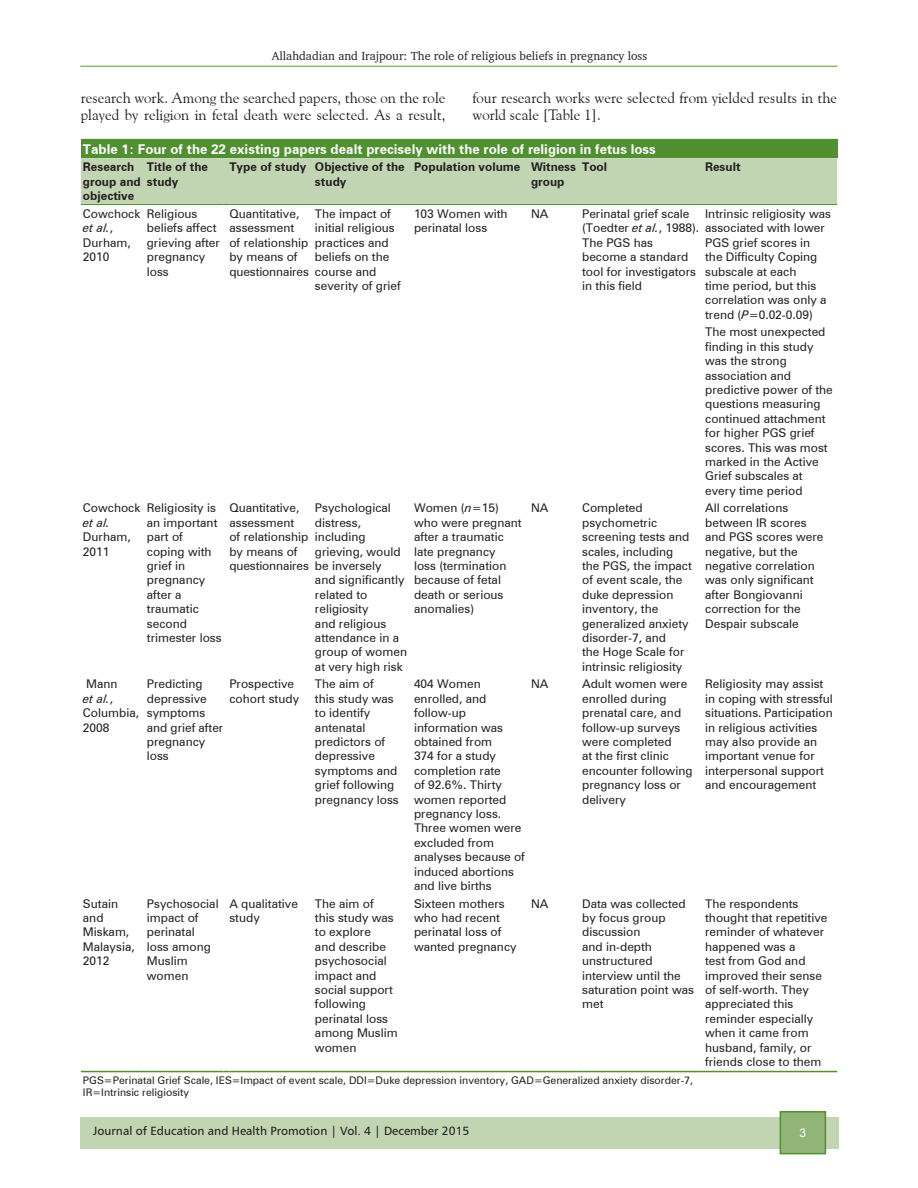
<style>
.page{position:relative;width:918px;height:1188px;background:#fff}
.page>*{position:absolute;margin:0;border:0;box-sizing:border-box;transform-origin:0 0}
.TX{font:15px/17.2px "Goudy Old Style BT";color:#231f20}
.TT{font:700 13.5px "Zurich BT";color:#fff}
.TB{font:12px/14.4px "Zurich BT";color:#231f20}
.TBL{font:12px/14.4px "Zurich BT";color:#231f20}
.TCH{font:700 12px/14.4px "Zurich BT";color:#231f20}
.t1{font:12px "Charter BT";color:#231f20}
.RRF{font:12px "Humanist 777 BT Roman B";color:#231f20}
.FOLIO{font:12px "Arial";color:#fff}
.TFN{font:10.5px/12.6px "Zurich BT";color:#231f20}
.s1{font-style:italic}
</style>
<div class="page">
<hr style="left:80px;top:66px;width:758px;height:1px;background:#8eb475">
<div style="left:81px;top:1117px;width:758px;height:31px;background:#c2d5b2"></div>
<div style="left:780px;top:1111px;width:46px;height:43px;background:#90b577;border:2px solid #509030"></div>
<div style="left:81px;top:139px;width:756px;height:19px;background:#509030"></div>
<hr style="left:81px;top:1071px;width:60px;height:1px;background:#509030">
<hr style="left:147px;top:1071px;width:76px;height:1px;background:#509030">
<hr style="left:229px;top:1071px;width:80px;height:1px;background:#509030">
<hr style="left:315px;top:1071px;width:93px;height:1px;background:#509030">
<hr style="left:414px;top:1071px;width:111px;height:1px;background:#509030">
<hr style="left:531px;top:1071px;width:45px;height:1px;background:#509030">
<hr style="left:582px;top:1071px;width:117px;height:1px;background:#509030">
<hr style="left:705px;top:1071px;width:132px;height:1px;background:#509030">
<div style="left:81px;top:158px;width:756px;height:47px;background:#c2d5b2"></div>
<hr style="left:705px;top:204px;width:132px;height:1px;background:#509030">
<p class="t1" style="left:272px;top:49px;width:377px">Allahdadian and Irajpour: The role of religious beliefs in pregnancy loss</p>
<p class="TX" style="left:81px;top:89px;width:366px">research work. Among the searched papers, those on the role played by religion in fetal death were selected. As a result,</p>
<p class="TX" style="left:472px;top:89px;width:366px">four research works were selected from yielded results in the world scale [Table 1].</p>
<p class="TT" style="left:83px;top:141px;width:575px">Table 1: Four of the 22 existing papers dealt precisely with the role of religion in fetus loss</p>
<p class="TCH" style="left:83px;top:160px;width:59px">Research group and objective</p>
<p class="TCH" style="left:147px;top:160px;width:63px">Title of the study</p>
<p class="TCH" style="left:229px;top:160px;width:79px">Type of study</p>
<p class="TCH" style="left:315px;top:160px;width:91px">Objective of the study</p>
<p class="TCH" style="left:414px;top:160px;width:108px">Population volume</p>
<p class="TCH" style="left:531px;top:160px;width:46px">Witness group</p>
<p class="TCH" style="left:582px;top:160px;width:27px">Tool</p>
<p class="TCH" style="left:705px;top:160px;width:37px">Result</p>
<p class="TB" style="left:83px;top:206px;width:59px">Cowchock <span class="s1">et al.</span>,<br>Durham,<br>2010</p>
<p class="TB" style="left:147px;top:206px;width:75px">Religious beliefs affect grieving after pregnancy loss</p>
<p class="TB" style="left:229px;top:206px;width:81px">Quantitative, assessment<br>of relationship by means of questionnaires</p>
<p class="TB" style="left:315px;top:206px;width:87px">The impact of initial religious practices and beliefs on the course and severity of grief</p>
<p class="TB" style="left:414px;top:206px;width:95px">103 Women with perinatal loss</p>
<p class="TB" style="left:531px;top:206px;width:19px">NA</p>
<p class="TB" style="left:582px;top:206px;width:118px">Perinatal grief scale (Toedter <span class="s1">et al.</span>, 1988).<br>The PGS has become a standard tool for investigators in this field</p>
<p class="TB" style="left:705px;top:206px;width:127px">Intrinsic religiosity was associated with lower<br>PGS grief scores in<br>the Difficulty Coping subscale at each<br>time period, but this correlation was only a trend (<span class="s1">P</span>=0.02-0.09)</p>
<p class="TB" style="left:705px;top:325px;width:129px">The most unexpected finding in this study was the strong association and predictive power of the questions measuring continued attachment for higher PGS grief scores. This was most marked in the Active<br>Grief subscales at every time period</p>
<p class="TB" style="left:83px;top:501px;width:59px">Cowchock <span class="s1">et al.<br></span>Durham,<br>2011</p>
<p class="TB" style="left:147px;top:501px;width:76px">Religiosity is an important part of coping with grief in pregnancy after a traumatic second trimester loss</p>
<p class="TB" style="left:229px;top:501px;width:81px">Quantitative, assessment<br>of relationship by means of questionnaires</p>
<p class="TB" style="left:315px;top:501px;width:94px">Psychological distress, including grieving, would be inversely<br>and significantly related to religiosity<br>and religious attendance in a group of women at very high risk</p>
<p class="TB" style="left:414px;top:501px;width:109px">Women (<span class="s1">n</span>=15) who were pregnant after a traumatic late pregnancy<br>loss (termination because of fetal death or serious anomalies)</p>
<p class="TB" style="left:531px;top:501px;width:19px">NA</p>
<p class="TB" style="left:582px;top:501px;width:111px">Completed psychometric screening tests and scales, including the PGS, the impact of event scale, the duke depression inventory, the generalized anxiety disorder‑7, and<br>the Hoge Scale for intrinsic religiosity</p>
<p class="TB" style="left:705px;top:501px;width:120px">All correlations between IR scores and PGS scores were negative, but the negative correlation was only significant after Bongiovanni correction for the<br>Despair subscale</p>
<p class="TB" style="left:83px;top:677px;width:58px">Mann<br><span class="s1">et al.</span>,<br>Columbia,<br>2008</p>
<p class="TB" style="left:147px;top:677px;width:78px">Predicting depressive symptoms and grief after pregnancy loss</p>
<p class="TB" style="left:229px;top:677px;width:71px">Prospective cohort study</p>
<p class="TB" style="left:315px;top:677px;width:85px">The aim of<br>this study was to identify antenatal predictors of depressive symptoms and grief following pregnancy loss</p>
<p class="TB" style="left:414px;top:677px;width:112px">404 Women enrolled, and follow‑up information was obtained from<br>374 for a study completion rate<br>of 92.6%. Thirty women reported pregnancy loss.<br>Three women were excluded from analyses because of induced abortions and live births</p>
<p class="TB" style="left:531px;top:677px;width:19px">NA</p>
<p class="TB" style="left:582px;top:677px;width:112px">Adult women were enrolled during prenatal care, and follow‑up surveys were completed<br>at the first clinic encounter following pregnancy loss or delivery</p>
<p class="TB" style="left:705px;top:677px;width:129px">Religiosity may assist in coping with stressful situations. Participation in religious activities may also provide an important venue for interpersonal support and encouragement</p>
<p class="TBL" style="left:83px;top:896px;width:53px">Sutain and<br>Miskam,<br>Malaysia,<br>2012</p>
<p class="TBL" style="left:147px;top:896px;width:73px">Psychosocial impact of perinatal loss among<br>Muslim women</p>
<p class="TBL" style="left:229px;top:896px;width:70px">A qualitative study</p>
<p class="TBL" style="left:315px;top:896px;width:84px">The aim of<br>this study was to explore<br>and describe psychosocial impact and social support following perinatal loss among Muslim women</p>
<p class="TBL" style="left:414px;top:896px;width:104px">Sixteen mothers who had recent perinatal loss of wanted pregnancy</p>
<p class="TBL" style="left:531px;top:896px;width:19px">NA</p>
<p class="TBL" style="left:582px;top:896px;width:113px">Data was collected by focus group discussion<br>and in‑depth unstructured interview until the saturation point was met</p>
<p class="TBL" style="left:705px;top:896px;width:124px">The respondents thought that repetitive reminder of whatever happened was a<br>test from God and improved their sense of self‑worth. They appreciated this reminder especially when it came from husband, family, or friends close to them</p>
<p class="TFN" style="left:83px;top:1074px;width:612px">PGS=Perinatal Grief Scale, IES=Impact of event scale, DDI=Duke depression inventory, GAD=Generalized anxiety disorder‑7,<br>IR=Intrinsic religiosity</p>
<p class="RRF" style="left:93px;top:1123px;width:378px">Journal of Education and Health Promotion | Vol. 4 | December 2015</p>
<p class="FOLIO" style="left:800px;top:1125px;width:8px">3</p>
</div>
